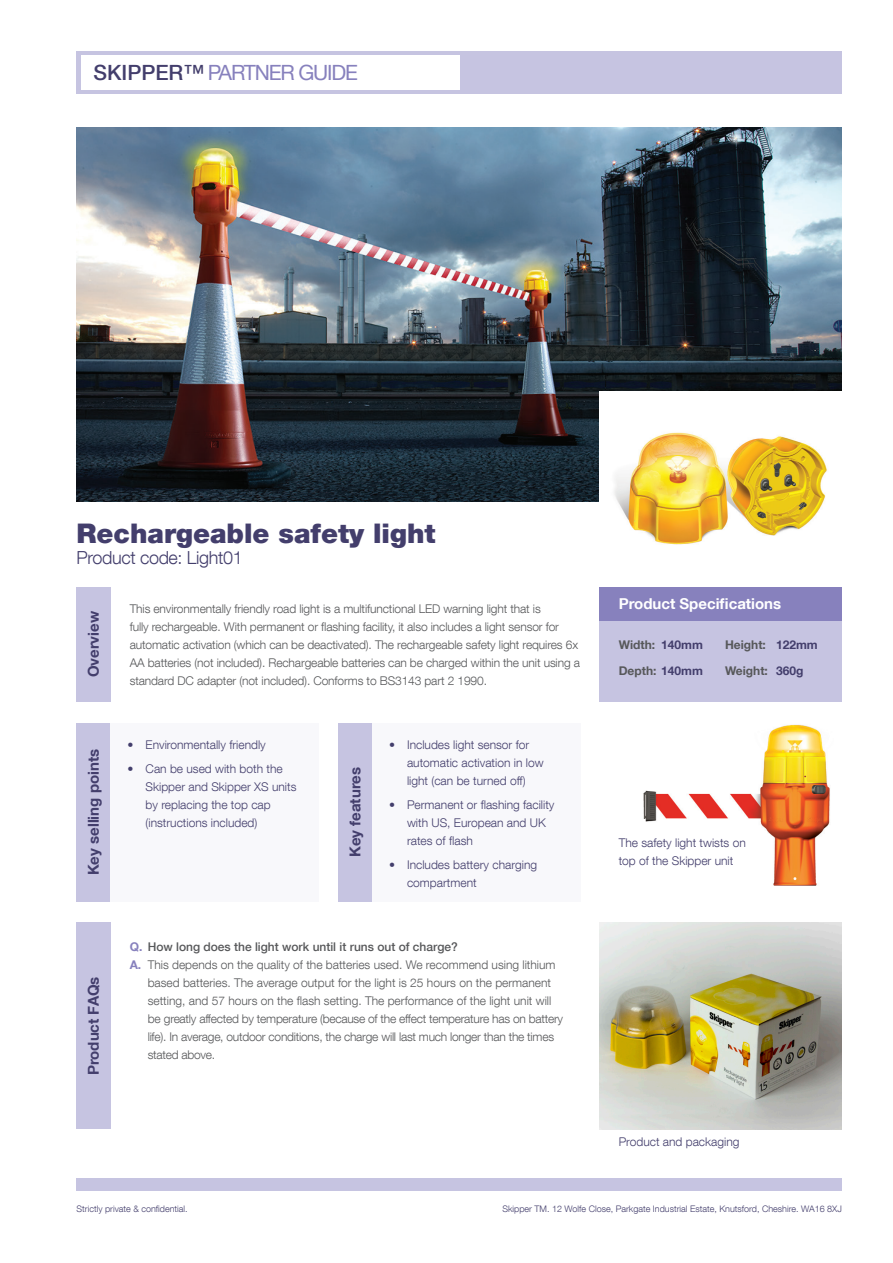
<style>
.page{position:relative;width:893px;height:1263px;background:#fff}
.page>*{position:absolute;margin:0;border:0;box-sizing:border-box;transform-origin:0 0}
.t1{font:900 27px "Helvetica Neue LT Com";color:#433e6c}
.t2{font:21px "Helvetica Neue LT Com";letter-spacing:-.055em;color:#8781bd}
.t3{font:300 18px "Helvetica Neue LT Com";letter-spacing:-.02em;color:#433e6c}
.t4{font:700 15px "Helvetica Neue LT Com";color:#433e6c}
.t5{font:700 15px "Helvetica Neue LT Com";color:#fff}
.t6{font:300 12px/18px "Helvetica Neue LT Com";letter-spacing:-.01em;color:#57585a}
.t7{font:300 12px/18px "Helvetica Neue LT Com";color:#433e6c}
.t8{font:500 12px "Helvetica Neue LT Com";color:#57585a}
.t9{font:700 12px "Helvetica Neue LT Com";color:#57585a}
.t10{font:300 9px "Helvetica Neue LT Com";color:#433e6c}
.s1{font-weight:500;color:#433e6c}
.s2{color:#433e6c}
.s3{font-weight:700;color:#8781bd}
</style>
<div class="page">
<div style="left:77px;top:51px;width:765px;height:43px;background:#c6c4e1"></div>
<div style="left:81px;top:55px;width:378px;height:34px;background:#fff"></div>
<div style="left:77px;top:1178px;width:765px;height:13px;background:#c6c4e1"></div>
<img style="left:77px;top:128px;width:765px;height:374px">
<div style="left:600px;top:587px;width:242px;height:34px;background:#8781bd"></div>
<div style="left:600px;top:621px;width:242px;height:81px;background:#c6c4e1"></div>
<div style="left:77px;top:723px;width:34px;height:178px;background:#c6c4e1"></div>
<div style="left:111px;top:723px;width:208px;height:178px;background:#f8f8fb"></div>
<div style="left:77px;top:587px;width:34px;height:115px;background:#c6c4e1"></div>
<div style="left:77px;top:923px;width:34px;height:206px;background:#c6c4e1"></div>
<div style="left:338px;top:723px;width:34px;height:178px;background:#c6c4e1"></div>
<div style="left:372px;top:723px;width:208px;height:178px;background:#f8f8fb"></div>
<div style="left:600px;top:391px;width:293px;height:196px;background:#fff"></div>
<img style="left:614px;top:432px;width:213px;height:113px">
<img style="left:643px;top:725px;width:187px;height:161px">
<img style="left:600px;top:923px;width:242px;height:206px">
<h2 class="t2" style="left:94px;top:59px;width:266px"><span class="s1">SKIPPER™</span> PARTNER GUIDE</h2>
<p class="t1" style="left:77px;top:517px;width:361px">Rechargeable safety light</p>
<p class="t3" style="left:77px;top:547px;width:168px">Product code: Light01</p>
<p class="t6" style="left:130px;top:599px;width:452px">This environmentally friendly road light is a multifunctional LED warning light that is<br>fully rechargeable. With permanent or flashing facility, it also includes a light sensor for automatic activation (which can be deactivated). The rechargeable safety light requires 6x AA batteries (not included). Rechargeable batteries can be charged within the unit using a standard DC adapter (not included). Conforms to BS3143 part 2 1990.</p>
<p class="t5" style="left:619px;top:594px;width:164px">Product Specifications</p>
<p class="t4" style="left:84px;top:677px;width:68px;rotate:-90deg">Overview</p>
<p class="t9" style="left:619px;top:637px;width:86px">Width: <span class="s2">140mm</span></p>
<p class="t9" style="left:725px;top:637px;width:94px">Height: <span class="s2">122mm</span></p>
<p class="t9" style="left:619px;top:663px;width:86px">Depth: <span class="s2">140mm</span></p>
<p class="t9" style="left:725px;top:663px;width:80px">Weight: <span class="s2">360g</span></p>
<p class="t4" style="left:84px;top:875px;width:128px;rotate:-90deg">Key selling points</p>
<p class="t4" style="left:84px;top:1075px;width:100px;rotate:-90deg">Product FAQs</p>
<p class="t7" style="left:128px;top:735px;width:140px">• Environmentally friendly</p>
<p class="t7" style="left:146px;top:759px;width:152px;text-indent:-18px">• Can be used with both the<br>Skipper and Skipper XS units by replacing the top cap (instructions included)</p>
<p class="t4" style="left:346px;top:857px;width:92px;rotate:-90deg">Key features</p>
<p class="t7" style="left:407px;top:735px;width:138px;text-indent:-18px">• Includes light sensor for automatic activation in low light (can be turned off)</p>
<p class="t7" style="left:407px;top:795px;width:149px;text-indent:-18px">• Permanent or flashing facility with US, European and UK rates of flash</p>
<p class="t7" style="left:407px;top:856px;width:132px;text-indent:-18px">• Includes battery charging compartment</p>
<p class="t8" style="left:130px;top:939px;width:330px"><span class="s3">Q.</span> How long does the light work until it runs out of charge?</p>
<p class="t6" style="left:130px;top:955px;width:427px"><span class="s3">A.</span> This depends on the quality of the batteries used. We recommend using lithium</p>
<p class="t6" style="left:148px;top:973px;width:405px">based batteries. The average output for the light is 25 hours on the permanent</p>
<p class="t6" style="left:148px;top:991px;width:405px">setting, and 57 hours on the flash setting. The performance of the light unit will</p>
<p class="t6" style="left:148px;top:1009px;width:417px">be greatly affected by temperature (because of the effect temperature has on battery</p>
<p class="t6" style="left:148px;top:1027px;width:408px">life). In average, outdoor conditions, the charge will last much longer than the times</p>
<p class="t6" style="left:148px;top:1045px;width:69px">stated above.</p>
<p class="t7" style="left:619px;top:833px;width:129px">The safety light twists on top of the Skipper unit</p>
<p class="t7" style="left:619px;top:1132px;width:122px">Product and packaging</p>
<p class="t10" style="left:77px;top:1203px;width:113px">Strictly private &amp; confidential.</p>
<p class="t10" style="left:502px;top:1203px;width:341px">Skipper TM. 12 Wolfe Close, Parkgate Industrial Estate, Knutsford, Cheshire. WA16 8XJ</p>
</div>
